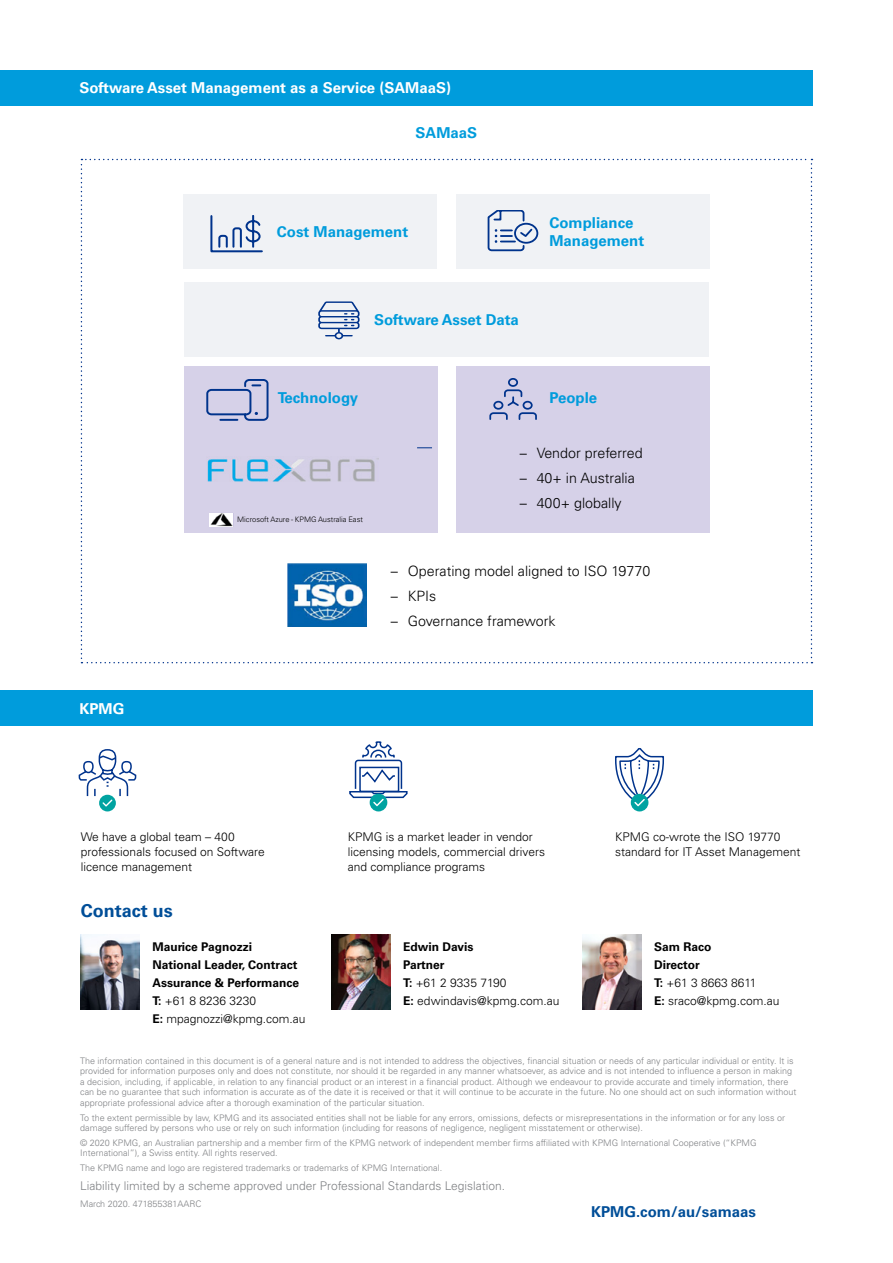
<style>
.page{position:relative;width:893px;height:1263px;background:#fff}
.page>*{position:absolute;margin:0;border:0;box-sizing:border-box;transform-origin:0 0}
.t1{font:700 18px "Univers LT Std";color:#004e98}
.t2{font:700 15px/18px "Univers LT Std";color:#009cdc}
.t3{font:700 15px "Univers LT Std";color:#fff}
.t4{font:700 15px "Univers LT Std";color:#004e98}
.t5{font:300 14.25px "Univers LT Std";color:#000}
.t6{font:300 12px/18px "Univers LT Std";color:#000}
.t7{font:700 12px/18px "Univers LT Std";color:#000}
.t8{font:300 12px "Univers LT Std";color:#808285}
.t9{font:300 9px/10.5px "Univers LT Std";color:#808285}
.t10{font:300 7.5px "Univers LT Std";color:#000}
.s1{font-family:"Univers 45"}
.s2{font-weight:300}
.s3{font-weight:700}
</style>
<div class="page">
<div style="left:0;top:70px;width:812px;height:36px;background:#009cdc"></div>
<div style="left:0;top:691px;width:812px;height:35px;background:#009cdc"></div>
<div style="left:99px;top:795px;width:17px;height:16px;background:#00a3a1;border-radius:8px"></div>
<svg style="left:78px;top:749px;width:59px;height:57px"></svg>
<div style="left:370px;top:794px;width:17px;height:17px;background:#00a3a1;border-radius:9px"></div>
<svg style="left:349px;top:741px;width:59px;height:65px"></svg>
<div style="left:631px;top:794px;width:17px;height:17px;background:#00a3a1;border-radius:9px"></div>
<svg style="left:615px;top:748px;width:49px;height:58px"></svg>
<svg style="left:81px;top:159px;width:731px;height:504px"></svg>
<img style="left:332px;top:935px;width:59px;height:74px">
<img style="left:583px;top:935px;width:58px;height:74px">
<img style="left:81px;top:935px;width:59px;height:74px">
<h2 class="t3" style="left:79px;top:79px;width:373px">Software Asset Management as a Service (SAMaaS)</h2>
<h2 class="t2" style="left:416px;top:124px;width:63px">SAMaaS</h2>
<h2 class="t2" style="left:277px;top:223px;width:133px">Cost Management</h2>
<h2 class="t2" style="left:549px;top:214px;width:96px">Compliance<br>Management</h2>
<h2 class="t3" style="left:79px;top:700px;width:47px">KPMG</h2>
<h2 class="t2" style="left:374px;top:311px;width:146px">Software Asset Data</h2>
<h2 class="t2" style="left:278px;top:388px;width:82px">Technology</h2>
<p class="t10" style="left:237px;top:515px;width:127px">Microsoft Azure - KPMG Australia East</p>
<h2 class="t2" style="left:549px;top:388px;width:49px">People</h2>
<h3 class="t5" style="left:520px;top:445px;width:124px"><span class="s1">–</span> Vendor preferred</h3>
<h3 class="t5" style="left:520px;top:470px;width:117px"><span class="s1">–</span> 40+ in Australia</h3>
<h3 class="t5" style="left:520px;top:495px;width:103px"><span class="s1">–</span> 400+ globally</h3>
<h3 class="t5" style="left:391px;top:562px;width:261px"><span class="s1">–</span> Operating model aligned to ISO 19770</h3>
<h3 class="t5" style="left:391px;top:587px;width:47px"><span class="s1">–</span> KPIs</h3>
<h3 class="t5" style="left:391px;top:612px;width:166px"><span class="s1">–</span> Governance framework</h3>
<h3 class="t6" style="left:81px;top:829px;width:186px;line-height:15px">We have a global team – 400 professionals focused on Software licence management</h3>
<h3 class="t6" style="left:348px;top:829px;width:199px;line-height:15px">KPMG is a market leader in vendor licensing models, commercial drivers and compliance programs</h3>
<h3 class="t6" style="left:615px;top:829px;width:187px;line-height:15px">KPMG co-wrote the ISO 19770 standard for IT Asset Management</h3>
<h1 class="t1" style="left:81px;top:900px;width:94px">Contact us</h1>
<h3 class="t7" style="left:152px;top:937px;width:155px">Maurice Pagnozzi<br>National Leader, Contract<br>Assurance &amp; Performance<br>T: <span class="s2">+61 8 8236 3230<br></span>E: <span class="s2">mpagnozzi@kpmg.com.au</span></h3>
<h3 class="t6" style="left:403px;top:937px;width:158px"><span class="s3">Edwin Davis<br>Partner<br>T:</span> +61 2 9335 7190<br><span class="s3">E:</span> edwindavis@kpmg.com.au</h3>
<h3 class="t6" style="left:654px;top:937px;width:127px"><span class="s3">Sam Raco<br>Director<br>T:</span> +61 3 8663 8611<br><span class="s3">E:</span> sraco@kpmg.com.au</h3>
<p class="t9" style="left:80px;top:1055px;width:718px">The information contained in this document is of a general nature and is not intended to address the objectives, financial situation or needs of any particular individual or entity. It is provided for information purposes only and does not constitute, nor should it be regarded in any manner whatsoever, as advice and is not intended to influence a person in making a decision, including, if applicable, in relation to any financial product or an interest in a financial product. Although we endeavour to provide accurate and timely information, there can be no guarantee that such information is accurate as of the date it is received or that it will continue to be accurate in the future. No one should act on such information without appropriate professional advice after a thorough examination of the particular situation.</p>
<p class="t9" style="left:80px;top:1112px;width:706px">To the extent permissible by law, KPMG and its associated entities shall not be liable for any errors, omissions, defects or misrepresentations in the information or for any loss or damage suffered by persons who use or rely on such information (including for reasons of negligence, negligent misstatement or otherwise).</p>
<p class="t9" style="left:80px;top:1137px;width:678px">© 2020 KPMG, an Australian partnership and a member firm of the KPMG network of independent member firms affiliated with KPMG International Cooperative (“KPMG<br>International”), a Swiss entity. All rights reserved.</p>
<p class="t9" style="left:80px;top:1162px;width:363px">The KPMG name and logo are registered trademarks or trademarks of KPMG International.</p>
<h3 class="t8" style="left:80px;top:1178px;width:426px">Liability limited by a scheme approved under Professional Standards Legislation.</h3>
<p class="t9" style="left:80px;top:1198px;width:123px">March 2020. 471855381AARC</p>
<h2 class="t4" style="left:591px;top:1203px;width:166px">KPMG.com/au/samaas</h2>
</div>
